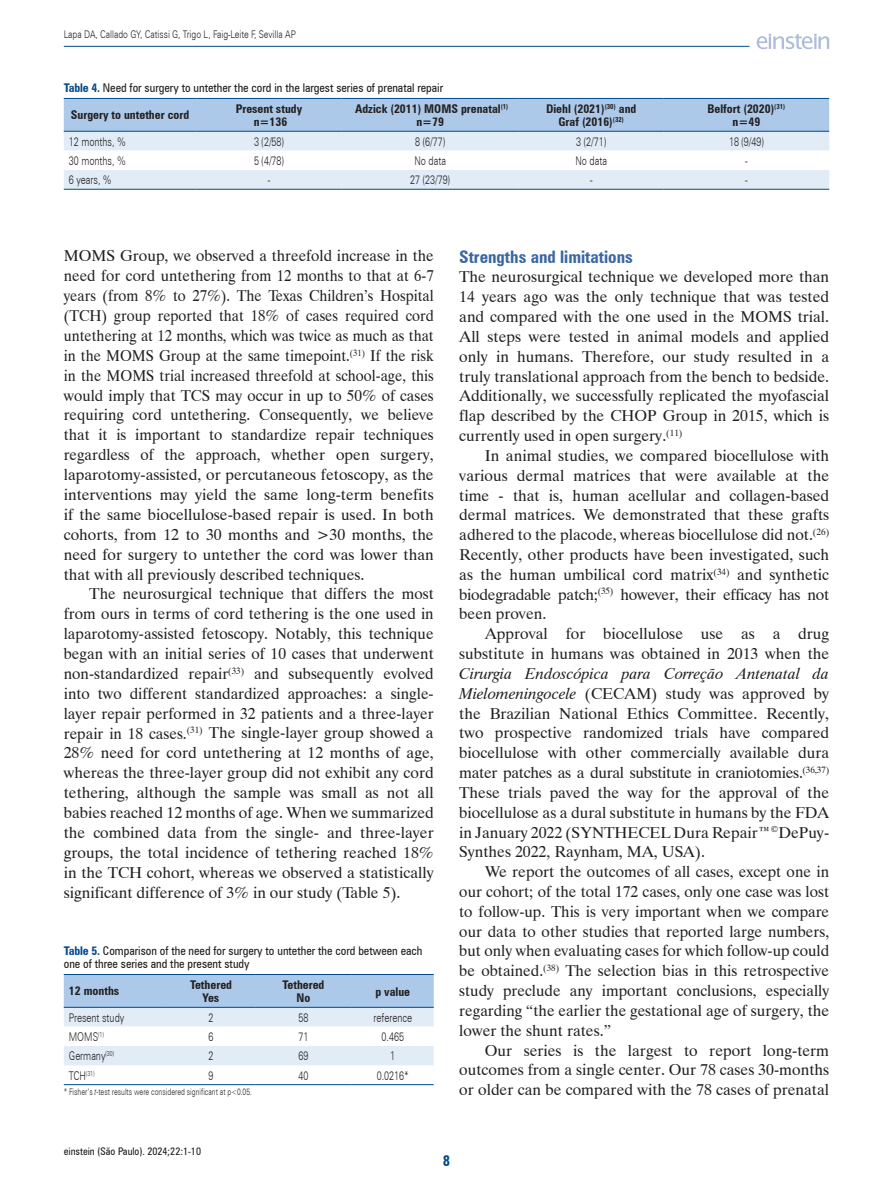
<style>
.page{position:relative;width:893px;height:1191px;background:#fff}
.page>*{position:absolute;margin:0;border:0;box-sizing:border-box;transform-origin:0 0}
.t1{font:700 condensed 17.25px "Zurich BT";color:#3b67a0}
.t2{font:15.75px/19.8px "Dutch 801 BT";color:#231f20;text-align:justify}
.t3{font:700 condensed 15px "Zurich BT";color:#004a8b}
.t4{font:condensed 12px/13.5px "Zurich BT";color:#231f20}
.t5{font:700 condensed 12px/13.5px "Zurich BT";color:#231f20;text-align:center}
.t6{font:300 12px "Zurich BT";color:#231f20;scale:.75 1}
.t7{font:300 10.5px "Zurich BT";color:#231f20;scale:.8 1}
.t8{font:condensed 10.5px "Zurich BT";color:#231f20}
.t9{font:300 9px "Zurich BT";color:#231f20;scale:.75 1}
.t10{font:300 7.05px "Zurich BT";color:#231f20;scale:.75 1}
.s1{font-weight:700;color:#004a8b}
.s2{font-size:12px}
.s3{font-style:italic}
</style>
<div class="page">
<svg style="left:757px;top:34px;width:72px;height:15px"></svg>
<hr style="left:64px;top:46px;width:685px;height:1px;background:#004a8b">
<div style="left:64px;top:99px;width:765px;height:32px;background:#acc9e9"></div>
<div style="left:64px;top:132px;width:765px;height:57px;background:#e1ecf7"></div>
<svg style="left:64px;top:151px;width:765px;height:19px"></svg>
<hr style="left:64px;top:98px;width:132px;height:1px;background:#004a8b">
<hr style="left:196px;top:98px;width:146px;height:1px;background:#004a8b">
<hr style="left:342px;top:98px;width:177px;height:1px;background:#004a8b">
<hr style="left:519px;top:98px;width:145px;height:1px;background:#004a8b">
<hr style="left:664px;top:98px;width:165px;height:1px;background:#004a8b">
<hr style="left:64px;top:131px;width:132px;height:1px;background:#004a8b">
<hr style="left:196px;top:131px;width:146px;height:1px;background:#004a8b">
<hr style="left:342px;top:131px;width:177px;height:1px;background:#004a8b">
<hr style="left:519px;top:131px;width:145px;height:1px;background:#004a8b">
<hr style="left:664px;top:131px;width:165px;height:1px;background:#004a8b">
<hr style="left:64px;top:189px;width:132px;height:1px;background:#004a8b">
<hr style="left:196px;top:189px;width:146px;height:1px;background:#004a8b">
<hr style="left:342px;top:189px;width:177px;height:1px;background:#004a8b">
<hr style="left:519px;top:189px;width:145px;height:1px;background:#004a8b">
<hr style="left:664px;top:189px;width:165px;height:1px;background:#004a8b">
<svg style="left:64px;top:975px;width:370px;height:90px"></svg>
<hr style="left:64px;top:974px;width:103px;height:1px;background:#004a8b">
<hr style="left:167px;top:974px;width:88px;height:1px;background:#004a8b">
<hr style="left:255px;top:974px;width:97px;height:1px;background:#004a8b">
<hr style="left:352px;top:974px;width:82px;height:1px;background:#004a8b">
<hr style="left:64px;top:1007px;width:103px;height:1px;background:#004a8b">
<hr style="left:167px;top:1007px;width:88px;height:1px;background:#004a8b">
<hr style="left:255px;top:1007px;width:97px;height:1px;background:#004a8b">
<hr style="left:352px;top:1007px;width:82px;height:1px;background:#004a8b">
<hr style="left:64px;top:1084px;width:103px;height:1px;background:#004a8b">
<hr style="left:167px;top:1084px;width:88px;height:1px;background:#004a8b">
<hr style="left:255px;top:1084px;width:97px;height:1px;background:#004a8b">
<hr style="left:352px;top:1084px;width:82px;height:1px;background:#004a8b">
<p class="t7" style="left:64px;top:28px;width:292px">Lapa DA, Callado GY, Catissi G, Trigo L, Faig-Leite F, Sevilla AP</p>
<p class="t4" style="left:64px;top:81px;width:381px"><span class="s1">Table 4.</span> Need for surgery to untether the cord in the largest series of prenatal repair</p>
<p class="t5" style="left:71px;top:108px;width:120px">Surgery to untether cord</p>
<p class="t5" style="left:236px;top:102px;width:68px">Present study n=136</p>
<p class="t5" style="left:355px;top:102px;width:155px">Adzick (2011) MOMS prenatal<sup>(1) </sup>n=79</p>
<p class="t5" style="left:546px;top:102px;width:92px">Diehl (2021)<sup>(30)</sup> and<br>Graf (2016)<sup>(32)</sup></p>
<p class="t5" style="left:707px;top:102px;width:79px">Belfort (2020)<sup>(31) </sup>n=49</p>
<p class="t6" style="left:69px;top:134px;width:78px">12 months, %</p>
<p class="t6" style="left:254px;top:134px;width:41px">3 (2/58)</p>
<p class="t6" style="left:415px;top:134px;width:41px">8 (6/77)</p>
<p class="t6" style="left:576px;top:134px;width:41px">3 (2/71)</p>
<p class="t6" style="left:729px;top:134px;width:48px">18 (9/49)</p>
<p class="t6" style="left:69px;top:153px;width:78px">30 months, %</p>
<p class="t6" style="left:254px;top:153px;width:41px">5 (4/78)</p>
<p class="t6" style="left:414px;top:153px;width:44px">No data</p>
<p class="t6" style="left:575px;top:153px;width:44px">No data</p>
<p class="t6" style="left:745px;top:153px;width:5px">-</p>
<p class="t6" style="left:69px;top:173px;width:59px">6 years, %</p>
<p class="t6" style="left:268px;top:173px;width:5px">-</p>
<p class="t6" style="left:410px;top:173px;width:55px">27 (23/79)</p>
<p class="t6" style="left:590px;top:173px;width:5px">-</p>
<p class="t6" style="left:745px;top:173px;width:5px">-</p>
<p class="t2" style="left:64px;top:246px;width:371px">MOMS Group, we observed a threefold increase in the need for cord untethering from 12 months to that at 6-7 years (from 8% to 27%). The Texas Children’s Hospital (TCH) group reported that 18% of cases required cord untethering at 12 months, which was twice as much as that in the MOMS Group at the same timepoint.<sup>(31)</sup> If the risk in the MOMS trial increased threefold at school-age, this would imply that TCS may occur in up to 50% of cases requiring cord untethering. Consequently, we believe that it is important to standardize repair techniques regardless of the approach, whether open surgery, laparotomy-assisted, or percutaneous fetoscopy, as the interventions may yield the same long-term benefits if the same biocellulose-based repair is used. In both cohorts, from 12 to 30 months and &gt;30 months, the need for surgery to untether the cord was lower than that with all previously described techniques.</p>
<p class="t2" style="left:64px;top:584px;width:371px;text-indent:26px">The neurosurgical technique that differs the most from ours in terms of cord tethering is the one used in laparotomy-assisted fetoscopy. Notably, this technique began with an initial series of 10 cases that underwent non-standardized repair<sup>(33)</sup> and subsequently evolved into two different standardized approaches: a single&shy;layer repair performed in 32 patients and a three-layer repair in 18 cases.<sup>(31)</sup> The single-layer group showed a 28% need for cord untethering at 12 months of age, whereas the three-layer group did not exhibit any cord tethering, although the sample was small as not all babies reached 12 months of age. When we summarized the combined data from the single- and three-layer groups, the total incidence of tethering reached 18% in the TCH cohort, whereas we observed a statistically significant difference of 3% in our study (Table 5).</p>
<p class="t4" style="left:64px;top:943px;width:360px"><span class="s1">Table 5.</span> Comparison of the need for surgery to untether the cord between each one of three series and the present study</p>
<p class="t5" style="left:69px;top:984px;width:52px">12 months</p>
<p class="t5" style="left:190px;top:977px;width:43px">Tethered<br>Yes</p>
<p class="t5" style="left:283px;top:977px;width:43px">Tethered<br>No</p>
<p class="t5" style="left:375px;top:984px;width:36px">p value</p>
<p class="t6" style="left:69px;top:1010px;width:75px">Present study</p>
<p class="t6" style="left:209px;top:1010px;width:8px">2</p>
<p class="t6" style="left:299px;top:1010px;width:15px">58</p>
<p class="t6" style="left:373px;top:1010px;width:53px">reference</p>
<p class="t6" style="left:69px;top:1029px;width:48px">MOMS<sup>(1)</sup></p>
<p class="t6" style="left:209px;top:1029px;width:8px">6</p>
<p class="t6" style="left:299px;top:1029px;width:15px">71</p>
<p class="t6" style="left:382px;top:1029px;width:31px">0.465</p>
<p class="t6" style="left:69px;top:1048px;width:62px">Germany<sup>(30)</sup></p>
<p class="t6" style="left:209px;top:1048px;width:8px">2</p>
<p class="t6" style="left:299px;top:1048px;width:15px">69</p>
<p class="t6" style="left:390px;top:1048px;width:8px">1</p>
<p class="t10" style="left:69px;top:1068px;width:36px"><span class="s2">TCH</span>(31)</p>
<p class="t6" style="left:209px;top:1068px;width:8px">9</p>
<p class="t6" style="left:299px;top:1068px;width:15px">40</p>
<p class="t6" style="left:377px;top:1068px;width:44px">0.0216*</p>
<p class="t9" style="left:64px;top:1086px;width:252px">* Fisher’s <span class="s3">t</span>-test results were considered significant at p&lt;0.05.</p>
<p class="t1" style="left:459px;top:246px;width:175px">Strengths and limitations</p>
<p class="t2" style="left:459px;top:267px;width:371px">The neurosurgical technique we developed more than 14 years ago was the only technique that was tested and compared with the one used in the MOMS trial.<br>All steps were tested in animal models and applied only in humans. Therefore, our study resulted in a truly translational approach from the bench to bedside.<br>Additionally, we successfully replicated the myofascial flap described by the CHOP Group in 2015, which is currently used in open surgery.<sup>(11)</sup></p>
<p class="t2" style="left:459px;top:445px;width:371px;text-indent:26px">In animal studies, we compared biocellulose with various dermal matrices that were available at the time - that is, human acellular and collagen-based dermal matrices. We demonstrated that these grafts adhered to the placode, whereas biocellulose did not.<sup>(26)<br></sup>Recently, other products have been investigated, such as the human umbilical cord matrix<sup>(34)</sup> and synthetic biodegradable patch;<sup>(35)</sup> however, their efficacy has not been proven.</p>
<p class="t2" style="left:459px;top:624px;width:371px;text-align:right">Approval for biocellulose use as a drug substitute in humans was obtained in 2013 when the</p>
<p class="t2" style="left:459px;top:663px;width:371px"><span class="s3">Cirurgia Endoscópica para Correção Antenatal da Mielomeningocele</span> (CECAM) study was approved by the Brazilian National Ethics Committee. Recently, two prospective randomized trials have compared biocellulose with other commercially available dura mater patches as a dural substitute in craniotomies.<sup>(36,37)<br></sup>These trials paved the way for the approval of the biocellulose as a dural substitute in humans by the FDA in January 2022 (SYNTHECEL Dura Repair™<sup>©</sup>DePuy-Synthes 2022, Raynham, MA, USA).</p>
<p class="t2" style="left:459px;top:861px;width:372px;text-indent:26px">We report the outcomes of all cases, except one in our cohort; of the total 172 cases, only one case was lost to follow-up. This is very important when we compare our data to other studies that reported large numbers, but only when evaluating cases for which follow-up could be obtained.<sup>(38)</sup> The selection bias in this retrospective study preclude any important conclusions, especially regarding “the earlier the gestational age of surgery, the lower the shunt rates.”</p>
<p class="t2" style="left:459px;top:1040px;width:371px;text-indent:26px">Our series is the largest to report long-term outcomes from a single center. Our 78 cases 30-months or older can be compared with the 78 cases of prenatal</p>
<p class="t8" style="left:64px;top:1144px;width:139px">einstein (São Paulo). 2024;22:1-10</p>
<p class="t3" style="left:443px;top:1151px;width:9px">8</p>
</div>
